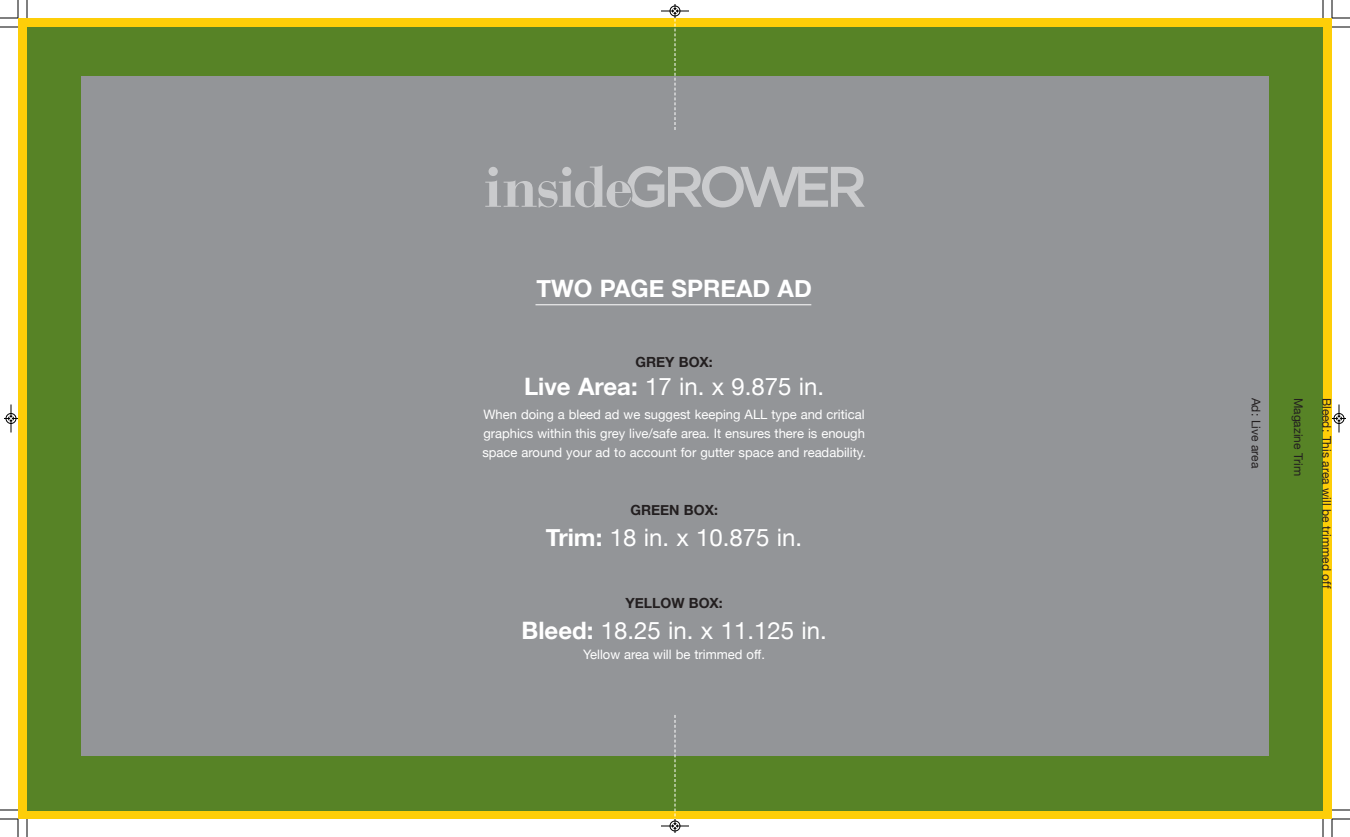
<style>
.page{position:relative;width:1350px;height:837px;background:#fff}
.page>*{position:absolute;margin:0;border:0;box-sizing:border-box;transform-origin:0 0}
.t1{font:24px "Helvetica Neue";color:#fff}
.t2{font:700 24px "Helvetica Neue";color:#fff}
.t3{font:700 14px "Helvetica Neue";color:#231f20}
.t4{font:13px/19px "Helvetica Neue";color:#fff;text-align:justify}
.t5{font:12px "Helvetica Neue";color:#231f20}
.s1{font-weight:700}
</style>
<div class="page">
<div style="left:18px;top:18px;width:1314px;height:801px;background:#fece08"></div>
<div style="left:27px;top:27px;width:1296px;height:783px;background:#578326"></div>
<div style="left:81px;top:76px;width:1188px;height:680px;background:#939598"></div>
<svg style="left:485px;top:165px;width:380px;height:42px"></svg>
<hr style="left:536px;top:304px;width:275px;height:1px;background:#fff">
<svg style="left:27px;top:0;width:1px;height:18px"></svg>
<svg style="left:0;top:27px;width:18px;height:1px"></svg>
<svg style="left:1323px;top:0;width:1px;height:18px"></svg>
<svg style="left:1332px;top:27px;width:18px;height:1px"></svg>
<svg style="left:27px;top:819px;width:1px;height:18px"></svg>
<svg style="left:0;top:810px;width:18px;height:1px"></svg>
<svg style="left:1323px;top:819px;width:1px;height:18px"></svg>
<svg style="left:1332px;top:810px;width:18px;height:1px"></svg>
<svg style="left:0;top:0;width:19px;height:19px"></svg>
<svg style="left:1332px;top:0;width:18px;height:19px"></svg>
<svg style="left:0;top:819px;width:19px;height:18px"></svg>
<svg style="left:1332px;top:819px;width:18px;height:18px"></svg>
<svg style="left:661px;top:4px;width:28px;height:126px"></svg>
<svg style="left:661px;top:715px;width:28px;height:118px"></svg>
<svg style="left:4px;top:404px;width:14px;height:28px"></svg>
<svg style="left:1332px;top:404px;width:14px;height:28px"></svg>
<h1 class="t2" style="left:536px;top:274px;width:277px">TWO PAGE SPREAD AD</h1>
<p class="t3" style="left:635px;top:354px;width:79px">GREY BOX:</p>
<h1 class="t1" style="left:524px;top:372px;width:302px"><span class="s1">LIVE AREA:</span> 17 in. x 9.875 in.</h1>
<p class="t4" style="left:482px;top:405px;width:385px">When doing a bleed ad we suggest keeping ALL type and critical graphics within this grey live/safe area. It ensures there is enough space around your ad to account for gutter space and readability.</p>
<p class="t3" style="left:630px;top:501px;width:89px">GREEN BOX:</p>
<h1 class="t1" style="left:546px;top:523px;width:258px"><span class="s1">TRIM:</span> 18 in. x 10.875 in.</h1>
<p class="t3" style="left:625px;top:594px;width:99px">YELLOW BOX:</p>
<h1 class="t1" style="left:522px;top:616px;width:307px"><span class="s1">BLEED:</span> 18.25 in. x 11.125 in.</h1>
<p class="t4" style="left:583px;top:644px;width:183px">Yellow area will be trimmed off.</p>
<p class="t5" style="left:1263px;top:398px;width:72px;rotate:90deg">Ad: Live area</p>
<p class="t5" style="left:1306px;top:398px;width:80px;rotate:90deg">Magazine Trim</p>
<p class="t5" style="left:1334px;top:398px;width:192px;rotate:90deg">Bleed: This area will be trimmed off</p>
</div>
